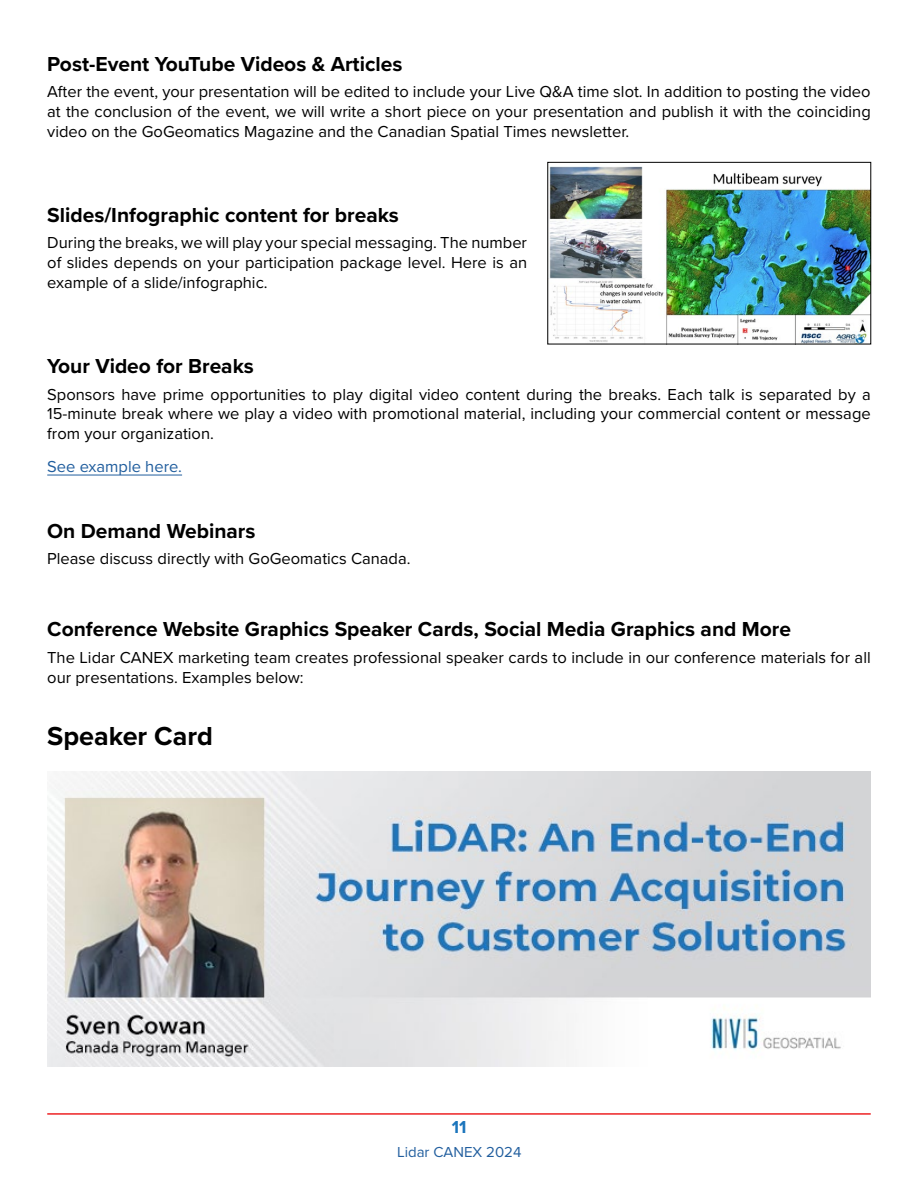
<style>
.page{position:relative;width:918px;height:1188px;background:#fff}
.page>*{position:absolute;margin:0;border:0;box-sizing:border-box;transform-origin:0 0}
.t1{font:700 27px "Proxima Nova";color:#000}
.t2{font:700 21px "Proxima Nova";color:#000}
.t3{font:700 18px "Proxima Nova";color:#1c75bc}
.t4{font:16.5px/19.8px "Proxima Nova";color:#000;text-align:justify}
.t5{font:16.5px "Proxima Nova";color:#215e9e}
.t6{font:15px "Proxima Nova";color:#215e9e}
</style>
<div class="page">
<hr style="left:47px;top:1113px;width:824px;height:2px;background:#ed2124">
<hr style="left:47px;top:475px;width:135px;height:1px;background:#215e9e">
<img style="left:47px;top:771px;width:824px;height:295px">
<img style="left:549px;top:166px;width:320px;height:176px">
<div style="left:547px;top:162px;width:324px;height:182px;border:1px solid #000"></div>
<p class="t2" style="left:47px;top:48px;width:357px">Post-Event YouTube Videos &amp; Articles</p>
<p class="t4" style="left:47px;top:81px;width:825px">After the event, your presentation will be edited to include your Live Q&amp;A time slot. In addition to posting the video at the conclusion of the event, we will write a short piece on your presentation and publish it with the coinciding video on the GoGeomatics Magazine and the Canadian Spatial Times newsletter.</p>
<p class="t2" style="left:47px;top:199px;width:353px">Slides/Infographic content for breaks</p>
<p class="t4" style="left:47px;top:232px;width:481px">During the breaks, we will play your special messaging. The number of slides depends on your participation package level. Here is an example of a slide/infographic.</p>
<p class="t2" style="left:47px;top:350px;width:208px">Your Video for Breaks</p>
<p class="t4" style="left:47px;top:383px;width:825px">Sponsors have prime opportunities to play digital video content during the breaks. Each talk is separated by a 15-minute break where we play a video with promotional material, including your commercial content or message from your organization.</p>
<p class="t5" style="left:47px;top:455px;width:136px">See example here.</p>
<p class="t2" style="left:47px;top:515px;width:210px">On Demand Webinars</p>
<p class="t4" style="left:47px;top:548px;width:365px">Please discuss directly with GoGeomatics Canada.</p>
<p class="t2" style="left:47px;top:614px;width:745px">Conference Website Graphics Speaker Cards, Social Media Graphics and More</p>
<p class="t4" style="left:47px;top:647px;width:825px">The Lidar CANEX marketing team creates professional speaker cards to include in our conference materials for all our presentations. Examples below:</p>
<h1 class="t1" style="left:47px;top:716px;width:167px">Speaker Card</h1>
<p class="t3" style="left:452px;top:1113px;width:16px">11</p>
<p class="t6" style="left:397px;top:1140px;width:126px">Lidar CANEX 2024</p>
</div>
